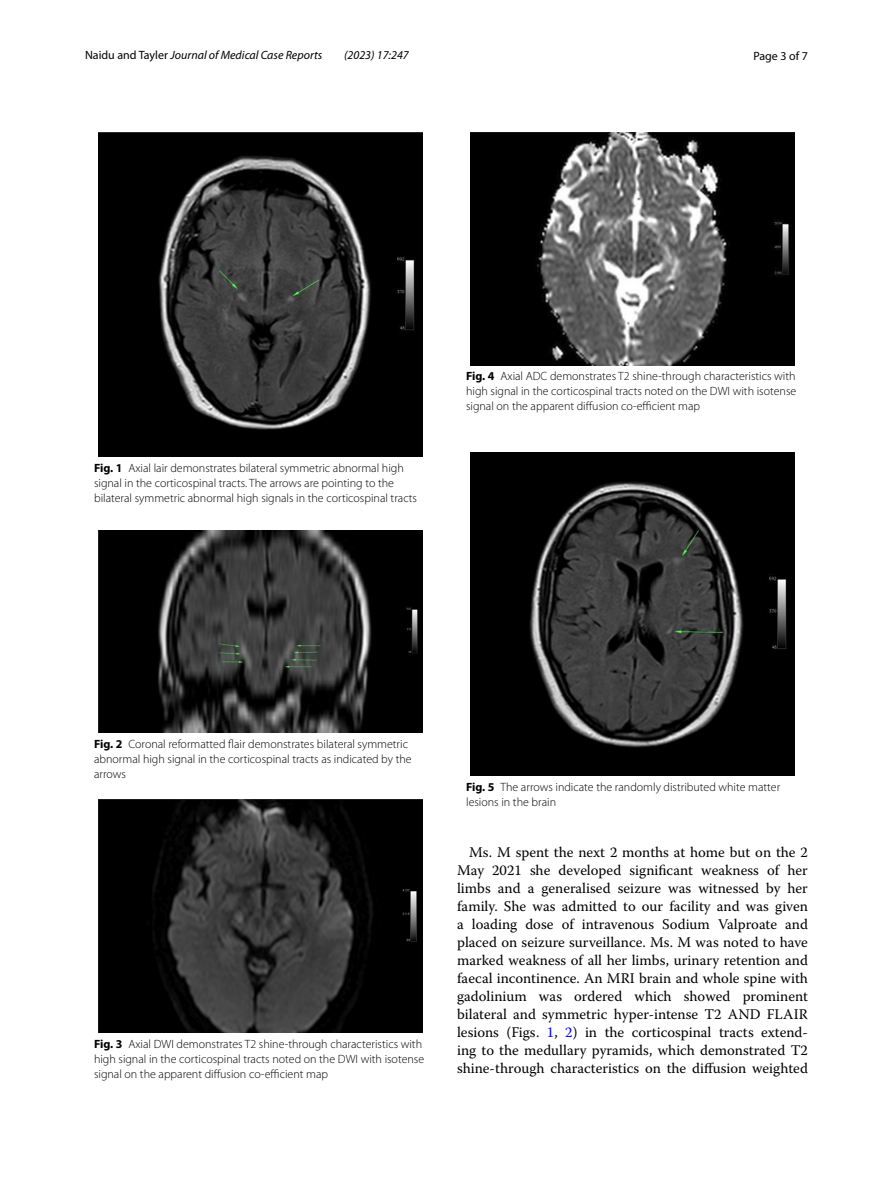
<style>
.page{position:relative;width:893px;height:1187px;background:#fff}
.page>*{position:absolute;margin:0;border:0;box-sizing:border-box;transform-origin:0 0}
.t1{font:14.7px/18px "Warnock Pro";color:#000;text-align:justify}
.t2{font:300 12px/15px "Myriad Pro";color:#000}
.t3{font:italic 12px "Myriad Pro";color:#000}
.t4{font:12px "Myriad Pro";color:#000}
.s1{font-style:normal}
.s2{font-weight:700}
.s3{color:#00f}
</style>
<div class="page">
<img style="left:99px;top:133px;width:323px;height:323px">
<img style="left:99px;top:530px;width:323px;height:202px">
<img style="left:99px;top:799px;width:323px;height:233px">
<img style="left:471px;top:133px;width:323px;height:232px">
<img style="left:471px;top:452px;width:323px;height:323px">
<p class="t3" style="left:85px;top:48px;width:239px"><span class="s1">Naidu and Tayler</span> Journal of Medical Case Reports</p>
<p class="t3" style="left:344px;top:48px;width:66px">(2023) 17:247</p>
<p class="t4" style="left:753px;top:48px;width:56px">Page 3 of 7</p>
<p class="t2" style="left:94px;top:460px;width:324px"><span class="s2">Fig. 1</span> Axial lair demonstrates bilateral symmetric abnormal high signal in the corticospinal tracts. The arrows are pointing to the bilateral symmetric abnormal high signals in the corticospinal tracts</p>
<p class="t2" style="left:466px;top:369px;width:332px;text-align:justify"><span class="s2">Fig. 4</span> Axial ADC demonstrates T2 shine-through characteristics with high signal in the corticospinal tracts noted on the DWI with isotense signal on the apparent diffusion co-efficient map</p>
<p class="t2" style="left:94px;top:736px;width:319px"><span class="s2">Fig. 2</span> Coronal reformatted flair demonstrates bilateral symmetric abnormal high signal in the corticospinal tracts as indicated by the arrows</p>
<p class="t2" style="left:94px;top:1036px;width:332px"><span class="s2">Fig. 3</span> Axial DWI demonstrates T2 shine-through characteristics with high signal in the corticospinal tracts noted on the DWI with isotense signal on the apparent diffusion co-efficient map</p>
<p class="t2" style="left:466px;top:779px;width:316px"><span class="s2">Fig. 5</span> The arrows indicate the randomly distributed white matter lesions in the brain</p>
<p class="t1" style="left:457px;top:842px;width:352px;text-indent:12px">Ms. M spent the next 2 months at home but on the 2<br>May 2021 she developed significant weakness of her limbs and a generalised seizure was witnessed by her family. She was admitted to our facility and was given a loading dose of intravenous Sodium Valproate and placed on seizure surveillance. Ms. M was noted to have marked weakness of all her limbs, urinary retention and faecal incontinence. An MRI brain and whole spine with gadolinium was ordered which showed prominent bilateral and symmetric hyper-intense T2 AND FLAIR lesions (Figs. <span class="s3">1</span>, <span class="s3">2</span>) in the corticospinal tracts extend&shy;ing to the medullary pyramids, which demonstrated T2 shine-through characteristics on the diffusion weighted</p>
</div>
